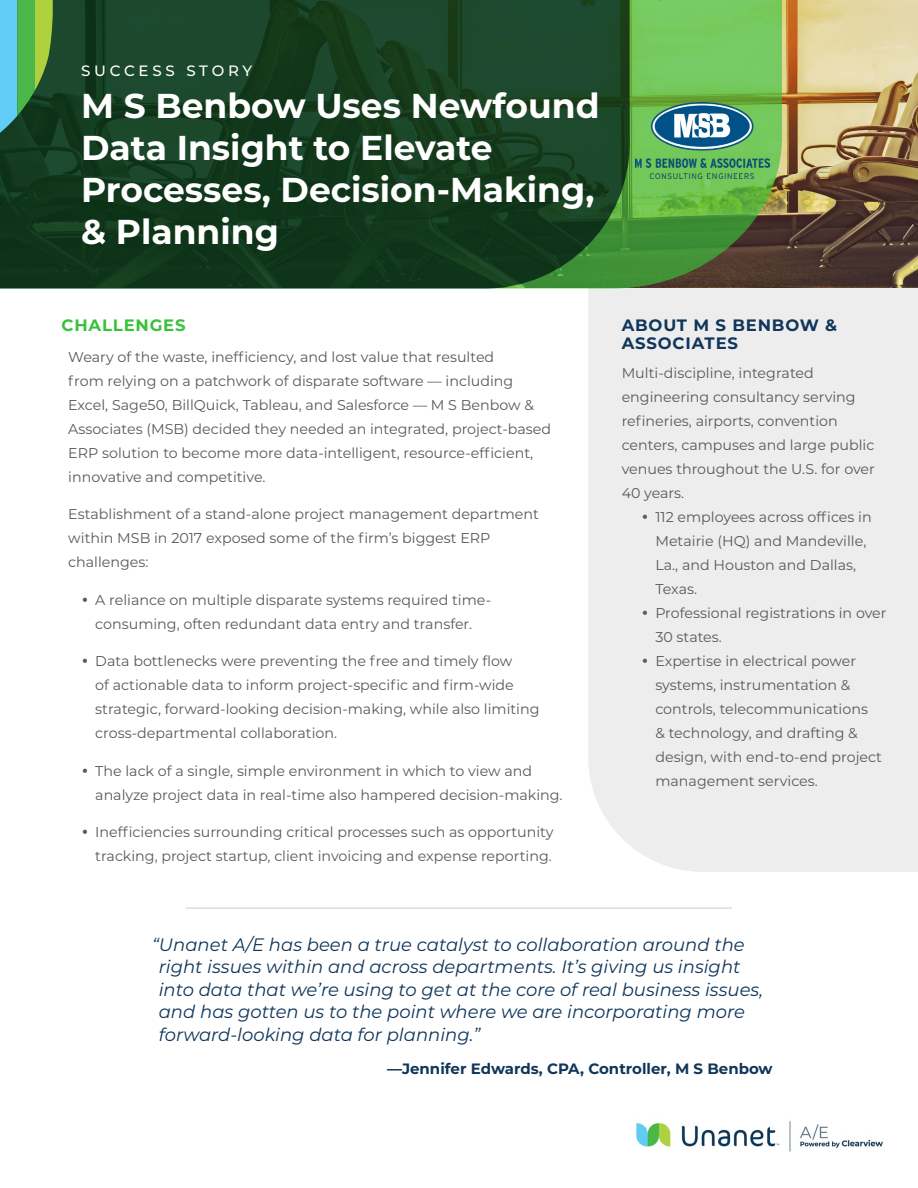
<style>
.page{position:relative;width:918px;height:1188px;background:#fff}
.page>*{position:absolute;margin:0;border:0;box-sizing:border-box;transform-origin:0 0}
.t1{font:700 34.5px/42px "Montserrat";color:#fff}
.t2{font:italic 18px/22.5px "Montserrat";color:#10365a}
.t3{font:700 16.5px/18px "Montserrat";letter-spacing:.05em;color:#10365a}
.t4{font:700 16.5px "Montserrat";letter-spacing:.05em;color:#38c23b}
.t5{font:700 15px "Montserrat";color:#10365a}
.t6{font:500 15px "Montserrat";letter-spacing:.25em;color:#fff}
.t7{font:14.25px/24px "Montserrat";color:#58595b}
</style>
<div class="page">
<div style="left:588px;top:287px;width:330px;height:585px;background:#ededee"></div>
<img style="left:782px;top:0;width:136px;height:287px">
<svg style="left:630px;top:0;width:152px;height:289px;background:#64a64b"></svg>
<div style="left:739px;top:289px;width:179px;height:79px;background:#ededee"></div>
<img style="left:636px;top:1121px;width:247px;height:31px">
<svg style="left:0;top:0;width:630px;height:289px;background:#164021"></svg>
<svg style="left:0;top:0;width:53px;height:133px;background:#53a170"></svg>
<img style="left:636px;top:102px;width:133px;height:77px">
<hr style="left:186px;top:908px;width:546px;height:1px;background:#d1d3d4">
<svg style="left:643px;top:515px;width:4px;height:4px"></svg>
<svg style="left:643px;top:611px;width:4px;height:4px"></svg>
<svg style="left:643px;top:659px;width:4px;height:4px"></svg>
<p class="t6" style="left:81px;top:60px;width:173px">SUCCESS STORY</p>
<h1 class="t1" style="left:81px;top:83px;width:520px">M S Benbow Uses Newfound<br>Data Insight to Elevate<br>Processes, Decision-Making, &amp; Planning</h1>
<p class="t4" style="left:62px;top:313px;width:126px">CHALLENGES</p>
<p class="t7" style="left:68px;top:344px;width:484px">Weary of the waste, inefficiency, and lost value that resulted<br>from relying on a patchwork of disparate software — including Excel, Sage50, BillQuick, Tableau, and Salesforce — M S Benbow &amp; Associates (MSB) decided they needed an integrated, project-based ERP solution to become more data-intelligent, resource-efficient, innovative and competitive.</p>
<p class="t7" style="left:68px;top:502px;width:472px">Establishment of a stand-alone project management department within MSB in 2017 exposed some of the firm’s biggest ERP challenges:</p>
<p class="t7" style="left:95px;top:587px;width:397px">A reliance on multiple disparate systems required time&shy;consuming, often redundant data entry and transfer.</p>
<p class="t7" style="left:95px;top:649px;width:446px">Data bottlenecks were preventing the free and timely flow<br>of actionable data to inform project-specific and firm-wide strategic, forward-looking decision-making, while also limiting cross-departmental collaboration.</p>
<p class="t7" style="left:95px;top:758px;width:469px">The lack of a single, simple environment in which to view and analyze project data in real-time also hampered decision-making.</p>
<p class="t7" style="left:95px;top:820px;width:460px">Inefficiencies surrounding critical processes such as opportunity tracking, project startup, client invoicing and expense reporting.</p>
<p class="t3" style="left:622px;top:315px;width:217px">ABOUT M S BENBOW &amp;<br>ASSOCIATES</p>
<p class="t7" style="left:622px;top:360px;width:255px">Multi-discipline, integrated engineering consultancy serving refineries, airports, convention centers, campuses and large public venues throughout the U.S. for over<br>40 years.</p>
<p class="t7" style="left:655px;top:504px;width:233px">112 employees across offices in<br>Metairie (HQ) and Mandeville,<br>La., and Houston and Dallas,<br>Texas.<br>Professional registrations in over<br>30 states.<br>Expertise in electrical power systems, instrumentation &amp; controls, telecommunications<br>&amp; technology, and drafting &amp; design, with end-to-end project management services.</p>
<p class="t2" style="left:159px;top:932px;width:606px;text-indent:-7px">“Unanet A/E has been a true catalyst to collaboration around the right issues within and across departments. It’s giving us insight into data that we’re using to get at the core of real business issues, and has gotten us to the point where we are incorporating more forward-looking data for planning.”</p>
<p class="t5" style="left:387px;top:1058px;width:387px">—Jennifer Edwards, CPA, Controller, M S Benbow</p>
</div>
